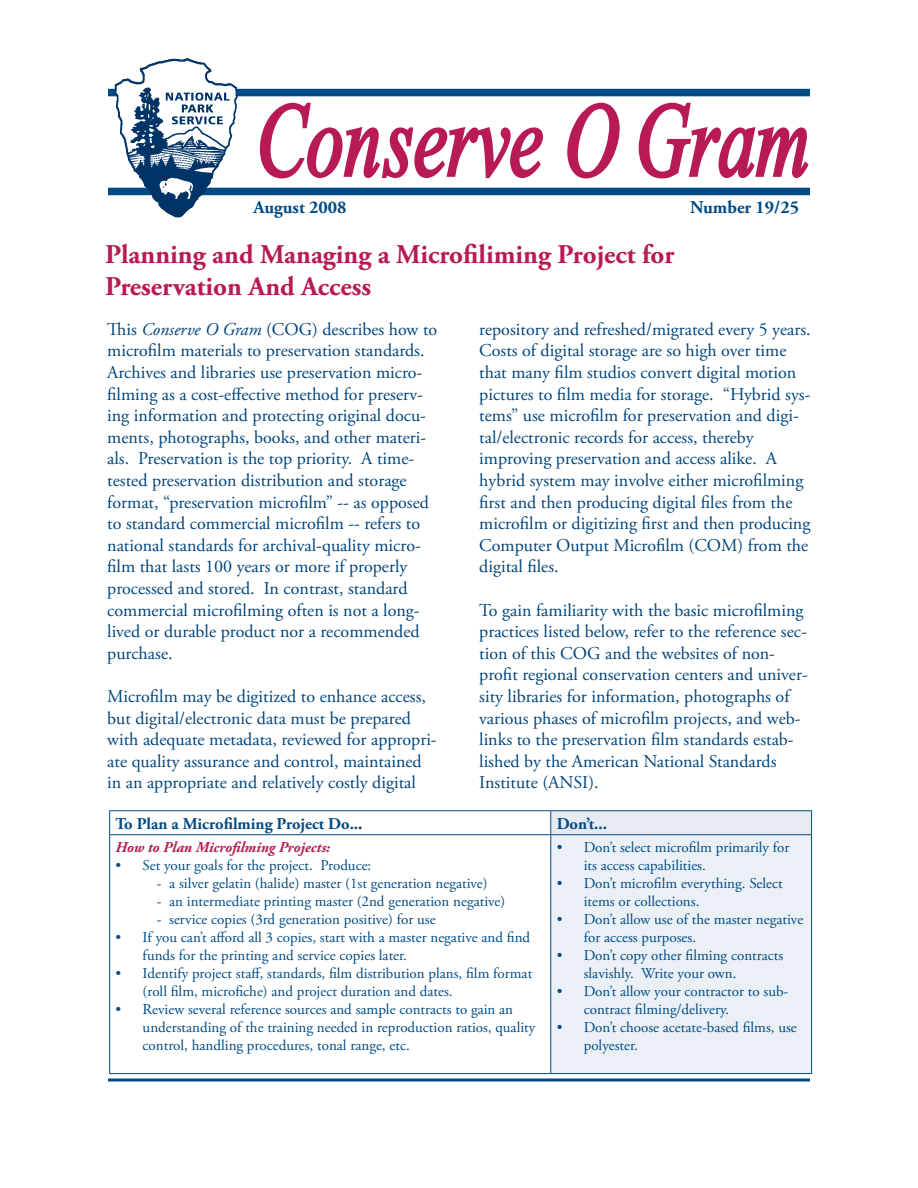
<style>
.page{position:relative;width:918px;height:1188px;background:#fff}
.page>*{position:absolute;margin:0;border:0;box-sizing:border-box;transform-origin:0 0}
.t1{font:italic 105px "Times New Roman";color:#b71a54;scale:.71 1}
.t2{font:700 27px/32.4px "Adobe Garamond Pro";color:#b71a54}
.t3{font:18px/21.6px "Adobe Garamond Pro";color:#00447b}
.t4{font:700 18px "Adobe Garamond Pro";color:#004b84}
.t5{font:700 16.5px "Adobe Garamond Pro";color:#004b84}
.t6{font:15px/18px "Adobe Garamond Pro";color:#004b84}
.t7{font:italic 700 15px "Adobe Garamond Pro";color:#b71a54}
.s1{font-style:italic}
.s2{color:#231f20}
</style>
<div class="page">
<div style="left:108px;top:89px;width:702px;height:7px;background:#004b84"></div>
<svg style="left:259px;top:102px;width:284px;height:77px"></svg>
<svg style="left:567px;top:102px;width:53px;height:77px"></svg>
<svg style="left:637px;top:102px;width:173px;height:86px"></svg>
<div style="left:108px;top:188px;width:702px;height:7px;background:#004b84"></div>
<img style="left:114px;top:58px;width:87px;height:160px">
<svg style="left:108px;top:1078px;width:702px;height:4px;background:#3f77a2"></svg>
<div style="left:551px;top:811px;width:261px;height:24px;background:#e5eaf3"></div>
<div style="left:551px;top:835px;width:261px;height:239px;background:#ebf0f6"></div>
<hr style="left:109px;top:810px;width:442px;height:1px;background:#004b84">
<svg style="left:109px;top:811px;width:1px;height:23px"></svg>
<hr style="left:551px;top:810px;width:261px;height:1px;background:#004b84">
<svg style="left:550px;top:811px;width:1px;height:23px"></svg>
<svg style="left:811px;top:811px;width:1px;height:23px"></svg>
<hr style="left:109px;top:834px;width:442px;height:1px;background:#004b84">
<hr style="left:551px;top:834px;width:261px;height:1px;background:#004b84">
<hr style="left:109px;top:835px;width:1px;height:238px;background:#004b84">
<hr style="left:550px;top:835px;width:1px;height:238px;background:#004b84">
<hr style="left:811px;top:835px;width:1px;height:238px;background:#004b84">
<hr style="left:109px;top:1073px;width:442px;height:1px;background:#004b84">
<hr style="left:551px;top:1073px;width:261px;height:1px;background:#004b84">
<h1 class="t1" style="left:256px;top:68px;width:781px">Conserve O Gram</h1>
<p class="t4" style="left:254px;top:196px;width:95px">August 2008</p>
<p class="t4" style="left:690px;top:196px;width:110px">Number 19/25</p>
<h2 class="t2" style="left:105px;top:238px;width:571px">Planning and Managing a Microfiliming Project for<br>Preservation And Access</h2>
<p class="t3" style="left:107px;top:319px;width:332px">This <span class="s1">Conserve O Gram</span> (COG) describes how to microfilm materials to preservation standards.<br>Archives and libraries use preservation micro&shy;filming as a cost-effective method for preserv&shy;ing information and protecting original docu&shy;ments, photographs, books, and other materi&shy;als. Preservation is the top priority. A time&shy;tested preservation distribution and storage format, “preservation microfilm” -- as opposed to standard commercial microfilm -- refers to national standards for archival-quality micro&shy;film that lasts 100 years or more if properly processed and stored. In contrast, standard commercial microfilming often is not a long&shy;lived or durable product nor a recommended purchase.</p>
<p class="t3" style="left:107px;top:686px;width:331px">Microfilm may be digitized to enhance access, but digital/electronic data must be prepared with adequate metadata, reviewed for appropri&shy;ate quality assurance and control, maintained in an appropriate and relatively costly digital</p>
<p class="t3" style="left:479px;top:319px;width:333px">repository and refreshed/migrated every 5 years.<br>Costs of digital storage are so high over time that many film studios convert digital motion pictures to film media for storage. “Hybrid sys&shy;tems” use microfilm for preservation and digi&shy;tal/electronic records for access, thereby improving preservation and access alike. A hybrid system may involve either microfilming first and then producing digital files from the microfilm or digitizing first and then producing Computer Output Microfilm (COM) from the digital files.</p>
<p class="t3" style="left:479px;top:600px;width:330px">To gain familiarity with the basic microfilming practices listed below, refer to the reference sec&shy;tion of this COG and the websites of non&shy;profit regional conservation centers and univer&shy;sity libraries for information, photographs of various phases of microfilm projects, and web&shy;links to the preservation film standards estab&shy;lished by the American National Standards Institute (ANSI).</p>
<p class="t5" style="left:116px;top:814px;width:248px">To Plan a Microfilming Project Do..<span class="s2">.</span></p>
<p class="t7" style="left:116px;top:838px;width:216px">How to Plan Microfilming Projects:</p>
<p class="t6" style="left:116px;top:856px;width:257px">• Set your goals for the project. Produce:</p>
<p class="t6" style="left:157px;top:874px;width:332px">- a silver gelatin (halide) master (1st generation negative)</p>
<p class="t6" style="left:157px;top:892px;width:350px">- an intermediate printing master (2nd generation negative)</p>
<p class="t6" style="left:157px;top:910px;width:280px">- service copies (3rd generation positive) for use</p>
<p class="t6" style="left:143px;top:928px;width:389px;text-indent:-27px">• If you can’t afford all 3 copies, start with a master negative and find funds for the printing and service copies later.</p>
<p class="t6" style="left:143px;top:964px;width:391px;text-indent:-27px">• Identify project staff, standards, film distribution plans, film format (roll film, microfiche) and project duration and dates.</p>
<p class="t6" style="left:143px;top:1000px;width:394px;text-indent:-27px">• Review several reference sources and sample contracts to gain an understanding of the training needed in reproduction ratios, quality control, handling procedures, tonal range, etc.</p>
<p class="t5" style="left:557px;top:814px;width:52px">Don’t...</p>
<p class="t6" style="left:584px;top:838px;width:221px">Don’t select microfilm primarily for its access capabilities.<br>Don’t microfilm everything. Select items or collections.<br>Don’t allow use of the master negative for access purposes.<br>Don’t copy other filming contracts slavishly. Write your own.<br>Don’t allow your contractor to sub&shy;contract filming/delivery.<br>Don’t choose acetate-based films, use polyester.</p>
<p class="t6" style="left:557px;top:838px;width:7px">•</p>
<p class="t6" style="left:557px;top:874px;width:7px">•</p>
<p class="t6" style="left:557px;top:910px;width:7px">•</p>
<p class="t6" style="left:557px;top:946px;width:7px">•</p>
<p class="t6" style="left:557px;top:982px;width:7px">•</p>
<p class="t6" style="left:557px;top:1018px;width:7px">•</p>
</div>
